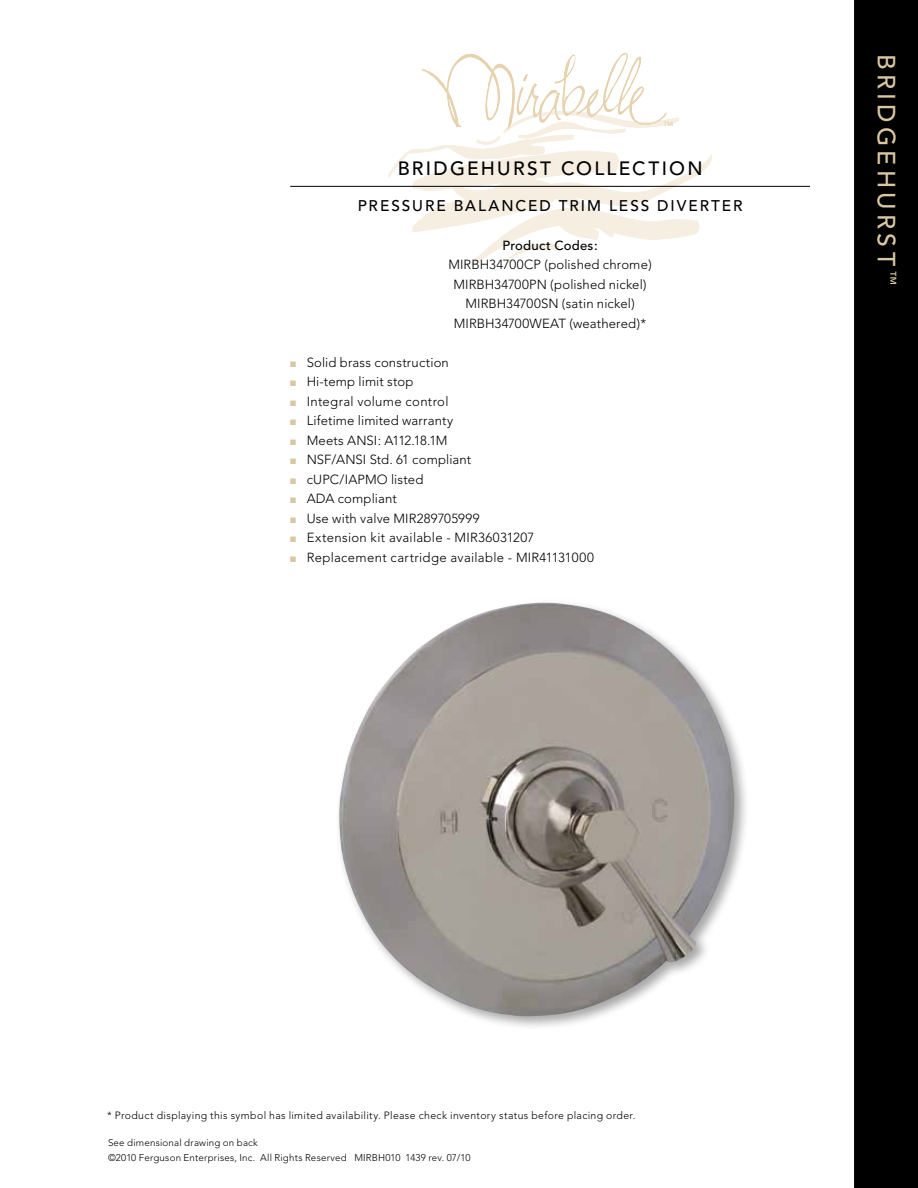
<style>
.page{position:relative;width:918px;height:1188px;background:#fff}
.page>*{position:absolute;margin:0;border:0;box-sizing:border-box;transform-origin:0 0}
.t1{font:500 24.75px "Avenir";letter-spacing:.175em;color:#d9c7a3}
.t2{font:500 19.2px "Avenir";letter-spacing:.12em;color:#000}
.t3{font:500 15.3px "Avenir";letter-spacing:.125em;color:#000}
.t4{font:300 13.2px/19.5px "Avenir";letter-spacing:.01em;color:#000;text-align:center}
.t5{font:500 13.2px "Avenir";letter-spacing:.015em;color:#000}
.t6{font:300 10.5px "Avenir";letter-spacing:.035em;color:#000}
.t7{font:300 9.75px/15px "Avenir";letter-spacing:.02em;color:#000}
.s1{color:#d9c7a3}
</style>
<div class="page">
<div style="left:854px;top:0;width:64px;height:1188px;background:#000"></div>
<svg style="left:388px;top:52px;width:324px;height:214px"></svg>
<div style="left:334px;top:598px;width:415px;height:433px;background:#000;opacity:.35"></div>
<img style="left:338px;top:603px;width:398px;height:415px">
<hr style="left:290px;top:186px;width:520px;height:1px;background:#000">
<h2 class="t2" style="left:398px;top:157px;width:225px">BRIDGEHURST Collecti</h2>
<h2 class="t2" style="left:669px;top:157px;width:35px">on</h2>
<p class="t3" style="left:358px;top:197px;width:386px">PRESSURE BAL AN CED TRIM LESS DIVERTER</p>
<p class="t5" style="left:503px;top:238px;width:97px">Product Codes:</p>
<p class="t4" style="left:448px;top:255px;width:205px">MIRBH34700CP (polished chrome)<br>MIRBH34700PN (polished nickel)<br>MIRBH34700SN (satin nickel)<br>MIRBH34700WEAT (weathered)*</p>
<p class="t4" style="left:290px;top:352px;width:160px"><span class="s1">■</span> Solid brass construction</p>
<p class="t4" style="left:290px;top:372px;width:125px"><span class="s1">■</span> Hi-temp limit stop</p>
<p class="t4" style="left:290px;top:391px;width:160px"><span class="s1">■</span> Integral volume control</p>
<p class="t4" style="left:290px;top:411px;width:164px"><span class="s1">■</span> Lifetime limited warranty</p>
<p class="t4" style="left:290px;top:430px;width:159px"><span class="s1">■</span> Meets ANSI: A112.18.1M</p>
<p class="t4" style="left:290px;top:450px;width:183px"><span class="s1">■</span> NSF/ANSI Std. 61 compliant</p>
<p class="t4" style="left:290px;top:469px;width:135px"><span class="s1">■</span> cUPC/IAPMO listed</p>
<p class="t4" style="left:290px;top:489px;width:108px"><span class="s1">■</span> ADA compliant</p>
<p class="t4" style="left:290px;top:508px;width:191px"><span class="s1">■</span> Use with valve MIR289705999</p>
<p class="t4" style="left:290px;top:528px;width:246px"><span class="s1">■</span> Extension kit available - MIR36031207</p>
<p class="t4" style="left:290px;top:547px;width:305px"><span class="s1">■</span> Replacement cartridge available - MIR41131000</p>
<h1 class="t1" style="left:901px;top:54px;width:233px;rotate:90deg">BRIDGEHURST <sup>™</sup></h1>
<p class="t6" style="left:107px;top:1109px;width:530px">* Product displaying this symbol has limited availability. Please check inventory status before placing order.</p>
<p class="t7" style="left:108px;top:1135px;width:364px">See dimensional drawing on back<br>©2010 Ferguson Enterprises, Inc. All Rights Reserved MIRBH010 1439 rev. 07/10</p>
</div>
